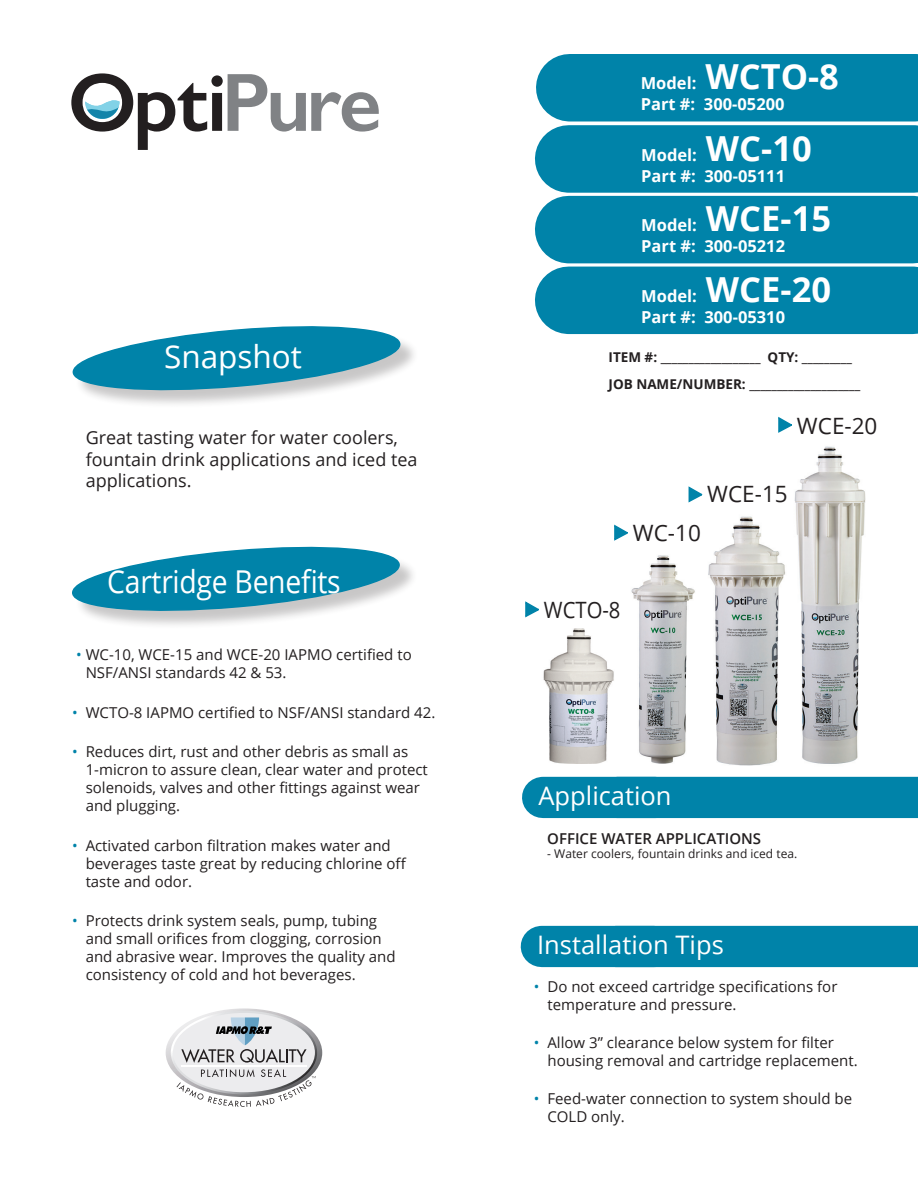
<style>
.page{position:relative;width:918px;height:1188px;background:#fff}
.page>*{position:absolute;margin:0;border:0;box-sizing:border-box;transform-origin:0 0}
.t1{font:31.5px "Open Sans";letter-spacing:-.01em;color:#fff;scale:.9 1}
.t2{font:31.5px "Open Sans";letter-spacing:-.01em;color:#fff}
.t3{font:25.5px "Open Sans";color:#fff}
.t4{font:22.5px "Open Sans";color:#231f20}
.t5{font:22.5px "Open Sans";color:#231f20;scale:.9 1}
.t6{font:18px/21.6px "Open Sans";color:#231f20}
.t7{font:700 16.5px/21px "Open Sans";color:#fff}
.t8{font:15px/18px "Open Sans";color:#231f20}
.t9{font:600 15px "Open Sans";color:#231f20}
.t10{font:700 13.5px/27px "Open Sans";color:#231f20}
.t11{font:12px "Open Sans";color:#231f20}
.s1{color:#0083a9}
.s2{font-size:34.5px}
</style>
<div class="page">
<div style="left:569px;top:125px;width:345px;height:68px;background:#0083a9"></div>
<div style="left:569px;top:196px;width:344px;height:67px;background:#0083a9"></div>
<div style="left:569px;top:267px;width:344px;height:67px;background:#0083a9"></div>
<div style="left:543px;top:777px;width:112px;height:41px;background:#0083a9"></div>
<div style="left:638px;top:777px;width:280px;height:41px;background:#0083a9"></div>
<div style="left:75px;top:328px;width:344px;height:81px;background:#231f20;opacity:.25"></div>
<svg style="left:72px;top:326px;width:329px;height:68px"></svg>
<div style="left:74px;top:549px;width:344px;height:81px;background:#231f20;opacity:.25"></div>
<svg style="left:72px;top:546px;width:328px;height:69px"></svg>
<div style="left:542px;top:926px;width:112px;height:41px;background:#0083a9"></div>
<div style="left:636px;top:926px;width:282px;height:41px;background:#0083a9"></div>
<img style="left:631px;top:555px;width:64px;height:209px">
<img style="left:708px;top:516px;width:78px;height:250px">
<img style="left:794px;top:446px;width:72px;height:318px">
<svg style="left:614px;top:524px;width:52px;height:33px"></svg>
<svg style="left:688px;top:486px;width:52px;height:32px"></svg>
<svg style="left:778px;top:416px;width:52px;height:33px"></svg>
<svg style="left:166px;top:1008px;width:156px;height:99px"></svg>
<svg style="left:71px;top:73px;width:308px;height:77px"></svg>
<div style="left:570px;top:54px;width:345px;height:68px;background:#0083a9"></div>
<img style="left:543px;top:628px;width:71px;height:136px">
<svg style="left:525px;top:601px;width:52px;height:32px"></svg>
<h1 class="t2" style="left:164px;top:335px;width:139px">Snapshot</h1>
<p class="t6" style="left:86px;top:426px;width:333px">Great tasting water for water coolers, fountain drink applications and iced tea applications.</p>
<h1 class="t1" style="left:107px;top:559px;width:261px">Cartridge Benefits</h1>
<p class="t8" style="left:86px;top:645px;width:328px;text-indent:-10px"><span class="s1">•</span> WC-10, WCE-15 and WCE-20 IAPMO certified to<br>NSF/ANSI standards 42 &amp; 53.</p>
<p class="t8" style="left:72px;top:703px;width:365px"><span class="s1">•</span> WCTO-8 IAPMO certified to NSF/ANSI standard 42.</p>
<p class="t8" style="left:86px;top:742px;width:344px;text-indent:-13px"><span class="s1">•</span> Reduces dirt, rust and other debris as small as 1-micron to assure clean, clear water and protect solenoids, valves and other fittings against wear and plugging.</p>
<p class="t8" style="left:86px;top:836px;width:322px;text-indent:-14px"><span class="s1">•</span> Activated carbon filtration makes water and beverages taste great by reducing chlorine off taste and odor.</p>
<p class="t8" style="left:86px;top:912px;width:312px;text-indent:-14px"><span class="s1">•</span> Protects drink system seals, pump, tubing and small orifices from clogging, corrosion and abrasive wear. Improves the quality and consistency of cold and hot beverages.</p>
<p class="t7" style="left:641px;top:72px;width:200px">Model: <span class="s2">WCTO-8<br></span>Part #: 300-05200</p>
<p class="t7" style="left:641px;top:144px;width:172px">Model: <span class="s2">WC-10<br></span>Part #: 300-05111</p>
<p class="t7" style="left:641px;top:214px;width:191px">Model: <span class="s2">WCE-15<br></span>Part #: 300-05212</p>
<p class="t7" style="left:641px;top:285px;width:191px">Model: <span class="s2">WCE-20<br></span>Part #: 300-05310</p>
<p class="t10" style="left:609px;top:343px;width:253px">ITEM #: __________________ QTY: _________<br>JOB NAME/NUMBER: ____________________</p>
<h3 class="t4" style="left:797px;top:411px;width:82px">WCE-20</h3>
<h3 class="t4" style="left:707px;top:479px;width:82px">WCE-15</h3>
<h3 class="t4" style="left:633px;top:518px;width:70px">WC-10</h3>
<h3 class="t5" style="left:544px;top:594px;width:87px">WCTO-8</h3>
<h2 class="t3" style="left:538px;top:778px;width:135px">Application</h2>
<p class="t9" style="left:547px;top:828px;width:215px">OFFICE WATER APPLICATIONS</p>
<p class="t11" style="left:547px;top:845px;width:251px">- Water coolers, fountain drinks and iced tea.</p>
<h2 class="t3" style="left:537px;top:927px;width:188px">Installation Tips</h2>
<p class="t8" style="left:547px;top:977px;width:291px;text-indent:-14px"><span class="s1">•</span> Do not exceed cartridge specifications for temperature and pressure.</p>
<p class="t8" style="left:547px;top:1033px;width:312px;text-indent:-14px"><span class="s1">•</span> Allow 3” clearance below system for filter housing removal and cartridge replacement.</p>
<p class="t8" style="left:547px;top:1089px;width:306px;text-indent:-14px"><span class="s1">•</span> Feed-water connection to system should be<br>COLD only.</p>
</div>
